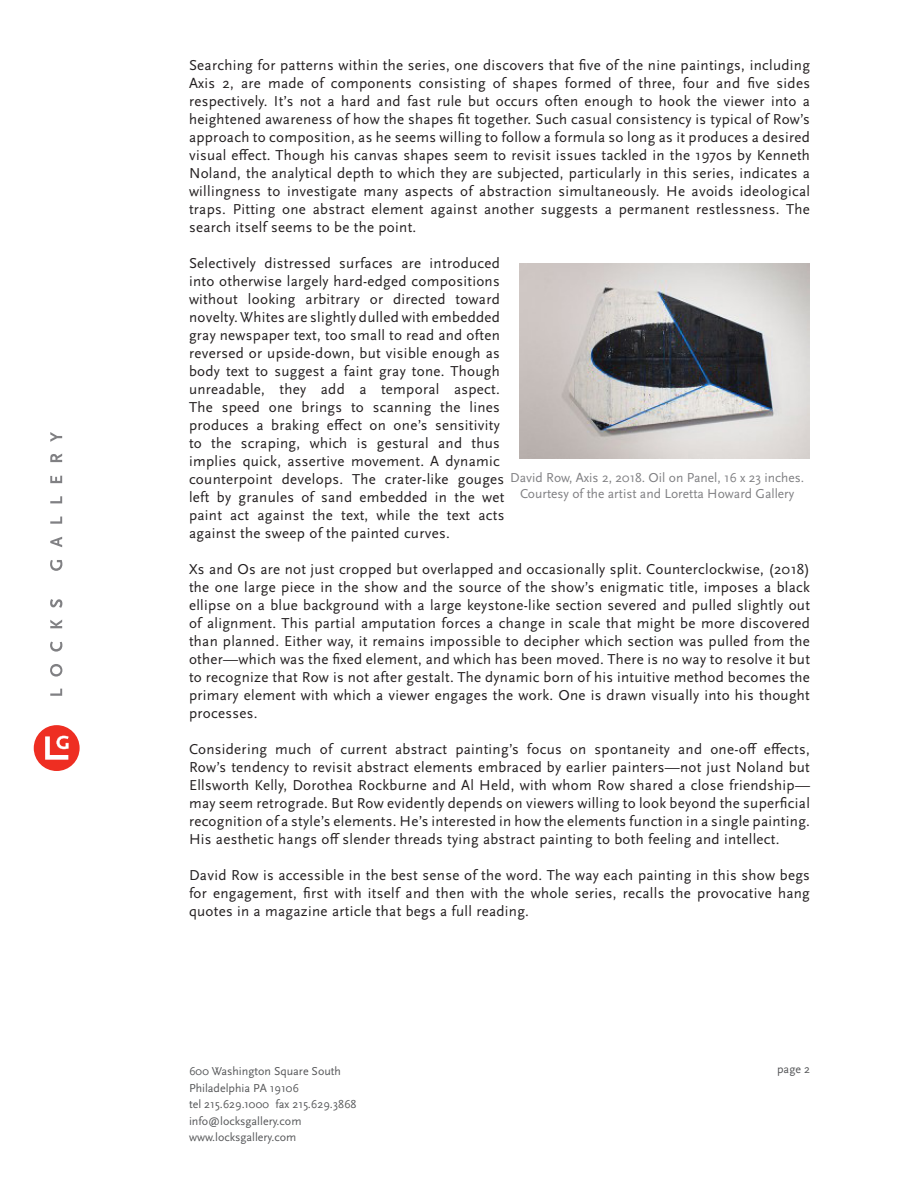
<style>
.page{position:relative;width:918px;height:1188px;background:#fff}
.page>*{position:absolute;margin:0;border:0;box-sizing:border-box;transform-origin:0 0}
.t1{font:15px/18px "Scala Sans Pro";letter-spacing:.02em;color:#231f20;text-align:justify}
.t2{font:13.5px/16.2px "Scala Sans Pro";color:#808083;text-align:center}
.t3{font:12px/16.5px "Scala Sans Pro";color:#57585a}
</style>
<div class="page">
<div style="left:34px;top:725px;width:46px;height:46px;background:#ee2e22;border-radius:50%"></div>
<svg style="left:45px;top:736px;width:24px;height:24px"></svg>
<svg style="left:50px;top:689px;width:12px;height:7px"></svg>
<svg style="left:50px;top:664px;width:12px;height:13px"></svg>
<svg style="left:50px;top:642px;width:12px;height:10px"></svg>
<svg style="left:50px;top:620px;width:12px;height:8px"></svg>
<svg style="left:50px;top:599px;width:12px;height:9px"></svg>
<svg style="left:50px;top:560px;width:12px;height:11px"></svg>
<svg style="left:50px;top:537px;width:12px;height:10px"></svg>
<svg style="left:50px;top:517px;width:12px;height:7px"></svg>
<svg style="left:50px;top:496px;width:12px;height:7px"></svg>
<svg style="left:50px;top:476px;width:12px;height:7px"></svg>
<svg style="left:50px;top:454px;width:12px;height:8px"></svg>
<svg style="left:50px;top:432px;width:12px;height:10px"></svg>
<img style="left:520px;top:263px;width:290px;height:196px">
<p class="t1" style="left:189px;top:56px;width:623px">Searching for patterns within the series, one discovers that five of the nine paintings, including Axis 2, are made of components consisting of shapes formed of three, four and five sides respectively. It’s not a hard and fast rule but occurs often enough to hook the viewer into a heightened awareness of how the shapes fit together. Such casual consistency is typical of Row’s approach to composition, as he seems willing to follow a formula so long as it produces a desired visual effect. Though his canvas shapes seem to revisit issues tackled in the 1970s by Kenneth Noland, the analytical depth to which they are subjected, particularly in this series, indicates a willingness to investigate many aspects of abstraction simultaneously. He avoids ideological traps. Pitting one abstract element against another suggests a permanent restlessness. The search itself seems to be the point.</p>
<p class="t1" style="left:189px;top:254px;width:317px;text-align:left">Selectively distressed surfaces are introduced into otherwise largely hard-edged compositions without looking arbitrary or directed toward novelty. Whites are slightly dulled with embedded gray newspaper text, too small to read and often reversed or upside-down, but visible enough as body text to suggest a faint gray tone. Though unreadable, they add a temporal aspect.<br>The speed one brings to scanning the lines produces a braking effect on one’s sensitivity to the scraping, which is gestural and thus implies quick, assertive movement. A dynamic counterpoint develops. The crater-like gouges left by granules of sand embedded in the wet paint act against the text, while the text acts against the sweep of the painted curves.</p>
<p class="t1" style="left:189px;top:560px;width:623px">Xs and Os are not just cropped but overlapped and occasionally split. Counterclockwise, (2018) the one large piece in the show and the source of the show’s enigmatic title, imposes a black ellipse on a blue background with a large keystone-like section severed and pulled slightly out of alignment. This partial amputation forces a change in scale that might be more discovered than planned. Either way, it remains impossible to decipher which section was pulled from the other—which was the fixed element, and which has been moved. There is no way to resolve it but to recognize that Row is not after gestalt. The dynamic born of his intuitive method becomes the primary element with which a viewer engages the work. One is drawn visually into his thought processes.</p>
<p class="t1" style="left:189px;top:740px;width:623px">Considering much of current abstract painting’s focus on spontaneity and one-off effects, Row’s tendency to revisit abstract elements embraced by earlier painters—not just Noland but Ellsworth Kelly, Dorothea Rockburne and Al Held, with whom Row shared a close friendship— may seem retrograde. But Row evidently depends on viewers willing to look beyond the superficial recognition of a style’s elements. He’s interested in how the elements function in a single painting.<br>His aesthetic hangs off slender threads tying abstract painting to both feeling and intellect.</p>
<p class="t1" style="left:189px;top:866px;width:623px">David Row is accessible in the best sense of the word. The way each painting in this show begs for engagement, first with itself and then with the whole series, recalls the provocative hang quotes in a magazine article that begs a full reading.</p>
<p class="t2" style="left:510px;top:469px;width:295px">David Row, Axis 2, 2018. Oil on Panel, 16 x 23 inches.<br>Courtesy of the artist and Loretta Howard Gallery</p>
<p class="t3" style="left:189px;top:1063px;width:169px">600 Washington Square South<br>Philadelphia PA 19106<br>tel 215.629.1000 fax 215.629.3868 info@locksgallery.com www.locksgallery.com</p>
<p class="t3" style="left:777px;top:1061px;width:34px">page 2</p>
</div>
